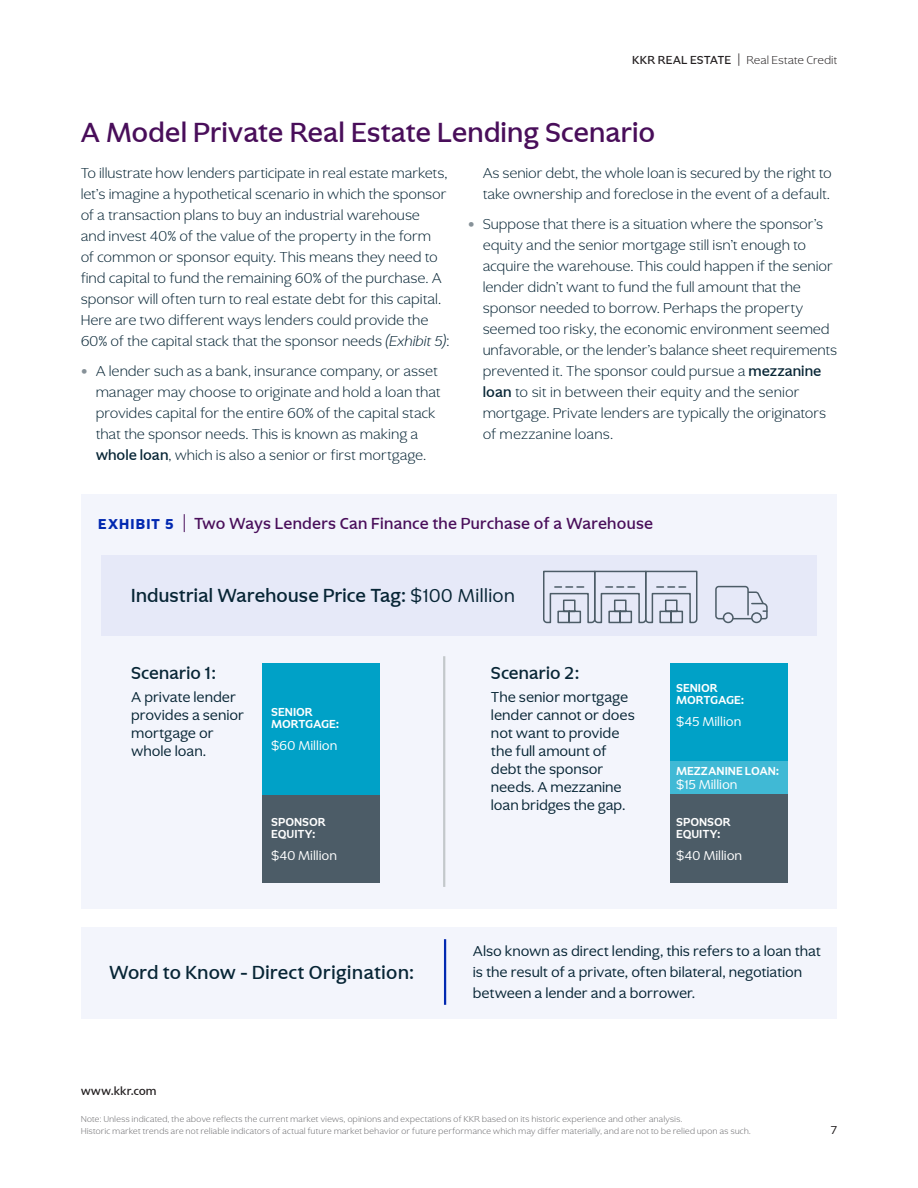
<style>
.page{position:relative;width:918px;height:1188px;background:#fff}
.page>*{position:absolute;margin:0;border:0;box-sizing:border-box;transform-origin:0 0}
.Headline_-_Ghost_Med{font:500 28.5px "Ghost";letter-spacing:.04em;color:#490e5a}
.Exhibit_Intro_Text_A{font:500 19.5px "Ghost";letter-spacing:.045em;color:#072535}
.GHOST_Body_Copy_10_1{font:500 19.5px "Ghost";letter-spacing:.05em;color:#072535}
.Exhibit_Intro_Text_A-2{font:500 18px "Ghost";letter-spacing:.04em;color:#072535}
.Exhibit_Intro_Text_A-3{font:500 16.5px "Ghost";letter-spacing:.055em;color:#490e5a}
.GHOST_Body_Copy_10_1-2{font:300 15px/21px "Ghost";letter-spacing:.04em;color:#072535}
.Exhibit_Intro_Text_A-4{font:15px/18px "Ghost";letter-spacing:.04em;color:#072535}
.GHOST_Body_Copy_10_1-3{font:15px/21px "Ghost";letter-spacing:.04em;color:#072535}
.t1{font:13.5px "Ghost";letter-spacing:.05em;color:#fff}
.t2{font:700 12px/11.9px "Ghost";letter-spacing:.05em;color:#fff}
.t3{font:300 12px "Ghost";letter-spacing:.045em;color:#231f20}
.t4{font:500 12px "Ghost";letter-spacing:.055em;color:#231f20}
.t5{font:12px "Ghost";color:#231f20}
.t6{font:300 9px/12px "Ghost";letter-spacing:.055em;color:#6c6c6f}
.s1{font-weight:500}
.s2{font-size:13.5px}
.s3{font-style:italic}
.s4{font-weight:800;font-size:19.5px;color:#869198}
.s5{font-weight:800;font-size:15px;color:#0229b1}
.s6{font-weight:300;font-size:19.5px}
.s7{font-weight:400}
</style>
<div class="page">
<div style="left:81px;top:494px;width:756px;height:415px;background:#f3f5fc"></div>
<div style="left:101px;top:555px;width:716px;height:81px;background:#e6e9f8"></div>
<div style="left:262px;top:794px;width:118px;height:89px;background:#4c5c67"></div>
<div style="left:262px;top:663px;width:118px;height:131px;background:#00a1c7"></div>
<div style="left:670px;top:663px;width:118px;height:99px;background:#00a1c7"></div>
<div style="left:670px;top:794px;width:118px;height:89px;background:#4c5c67"></div>
<div style="left:670px;top:762px;width:118px;height:32px;background:#40b9d5"></div>
<hr style="left:443px;top:656px;width:2px;height:231px;background:#c3c8cb">
<svg style="left:543px;top:570px;width:155px;height:54px"></svg>
<svg style="left:715px;top:585px;width:53px;height:39px"></svg>
<div style="left:81px;top:927px;width:756px;height:91px;background:#f3f5fc"></div>
<hr style="left:444px;top:939px;width:2px;height:66px;background:#0229b1">
<p class="t3" style="left:632px;top:53px;width:206px"><span class="s1">KKR REAL ESTATE</span> <span class="s2">|</span> Real Estate Credit</p>
<p class="Headline_-_Ghost_Med" style="left:81px;top:115px;width:575px">A Model Private Real Estate Lending Scenario</p>
<p class="GHOST_Body_Copy_10_1-2" style="left:81px;top:163px;width:370px">To illustrate how lenders participate in real estate markets, let’s imagine a hypothetical scenario in which the sponsor of a transaction plans to buy an industrial warehouse<br>and invest 40% of the value of the property in the form<br>of common or sponsor equity. This means they need to find capital to fund the remaining 60% of the purchase. A sponsor will often turn to real estate debt for this capital.<br>Here are two different ways lenders could provide the 60% of the capital stack that the sponsor needs <span class="s3">(Exhibit 5)</span>:</p>
<p class="GHOST_Body_Copy_10_1-2" style="left:96px;top:361px;width:346px;text-indent:-15px"><span class="s4">•</span> A lender such as a bank, insurance company, or asset manager may choose to originate and hold a loan that provides capital for the entire 60% of the capital stack that the sponsor needs. This is known as making a <span class="s1">whole loan</span>, which is also a senior or first mortgage.</p>
<p class="GHOST_Body_Copy_10_1-2" style="left:483px;top:163px;width:350px">As senior debt, the whole loan is secured by the right to take ownership and foreclose in the event of a default.</p>
<p class="GHOST_Body_Copy_10_1-2" style="left:483px;top:214px;width:356px;text-indent:-15px"><span class="s4">•</span> Suppose that there is a situation where the sponsor’s equity and the senior mortgage still isn’t enough to acquire the warehouse. This could happen if the senior lender didn’t want to fund the full amount that the sponsor needed to borrow. Perhaps the property seemed too risky, the economic environment seemed unfavorable, or the lender’s balance sheet requirements prevented it. The sponsor could pursue a <span class="s1">mezzanine loan</span> to sit in between their equity and the senior mortgage. Private lenders are typically the originators of mezzanine loans.</p>
<p class="Exhibit_Intro_Text_A-3" style="left:99px;top:514px;width:556px"><span class="s5">EXHIBIT 5</span> <span class="s6">|</span> Two Ways Lenders Can Finance the Purchase of a Warehouse</p>
<p class="Exhibit_Intro_Text_A" style="left:132px;top:584px;width:385px">Industrial Warehouse Price Tag: <span class="s7">$100 Million</span></p>
<p class="Exhibit_Intro_Text_A-2" style="left:132px;top:663px;width:86px">Scenario 1:</p>
<p class="Exhibit_Intro_Text_A-4" style="left:132px;top:688px;width:114px">A private lender provides a senior mortgage or whole loan.</p>
<p class="t2" style="left:272px;top:706px;width:69px">SENIOR<br>MORTGAGE:</p>
<p class="t1" style="left:272px;top:737px;width:67px">$60 Million</p>
<p class="t2" style="left:272px;top:816px;width:56px">SPONSOR<br>EQUITY:</p>
<p class="t1" style="left:272px;top:847px;width:67px">$40 Million</p>
<p class="Exhibit_Intro_Text_A-2" style="left:491px;top:663px;width:89px">Scenario 2:</p>
<p class="Exhibit_Intro_Text_A-4" style="left:491px;top:688px;width:145px">The senior mortgage lender cannot or does not want to provide the full amount of debt the sponsor needs. A mezzanine loan bridges the gap.</p>
<p class="t2" style="left:676px;top:682px;width:69px">SENIOR<br>MORTGAGE:</p>
<p class="t1" style="left:676px;top:714px;width:66px">$45 Million</p>
<p class="t2" style="left:676px;top:765px;width:104px">MEZZANINE LOAN:</p>
<p class="t1" style="left:676px;top:777px;width:62px">$15 Million</p>
<p class="t2" style="left:676px;top:816px;width:56px">SPONSOR<br>EQUITY:</p>
<p class="t1" style="left:676px;top:847px;width:67px">$40 Million</p>
<p class="GHOST_Body_Copy_10_1" style="left:110px;top:961px;width:306px">Word to Know - Direct Origination:</p>
<p class="GHOST_Body_Copy_10_1-3" style="left:473px;top:940px;width:349px">Also known as direct lending, this refers to a loan that is the result of a private, often bilateral, negotiation between a lender and a borrower.</p>
<p class="t4" style="left:81px;top:1083px;width:77px">www.kkr.com</p>
<p class="t6" style="left:81px;top:1113px;width:671px">Note: Unless indicated, the above reflects the current market views, opinions and expectations of KKR based on its historic experience and other analysis.<br>Historic market trends are not reliable indicators of actual future market behavior or future performance which may differ materially, and are not to be relied upon as such.</p>
<p class="t5" style="left:831px;top:1123px;width:7px">7</p>
</div>
